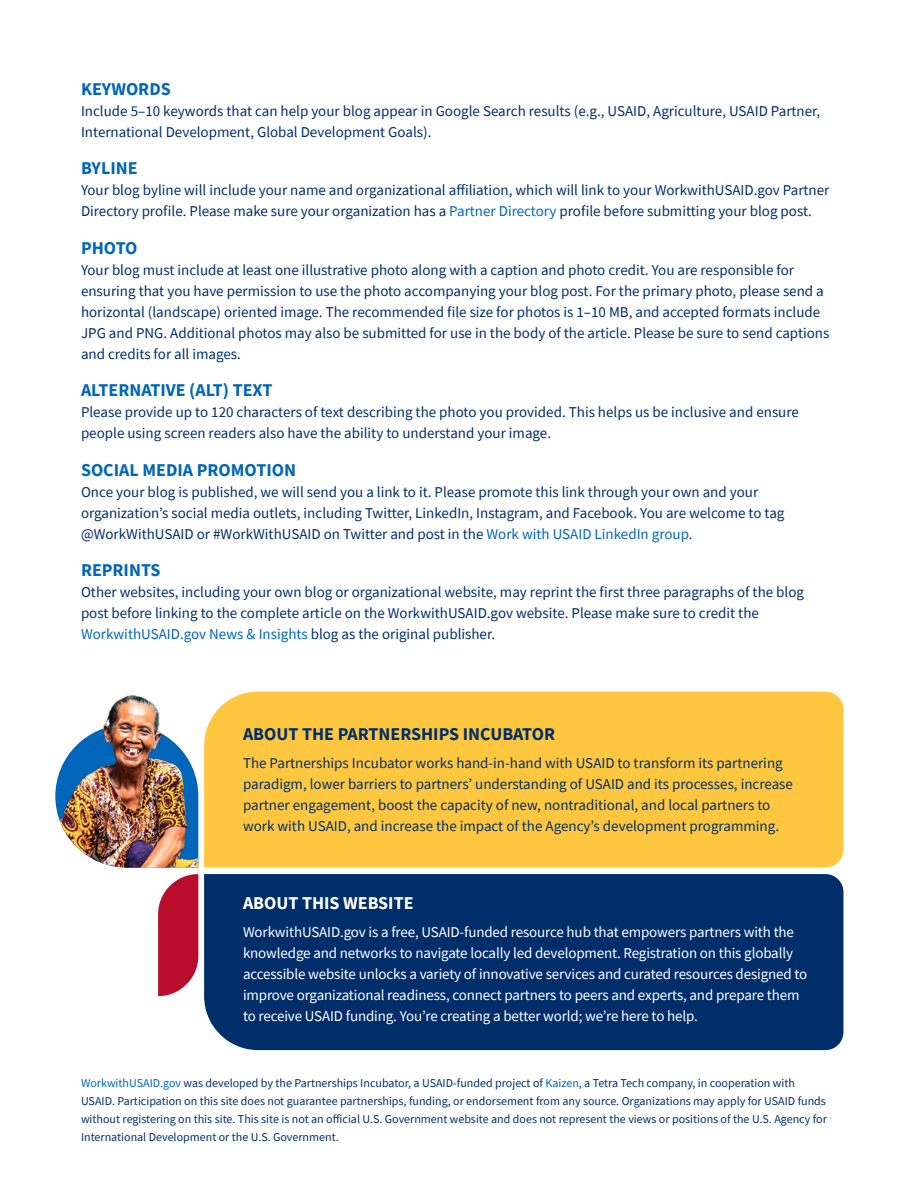
<style>
.page{position:relative;width:918px;height:1188px;background:#fff}
.page>*{position:absolute;margin:0;border:0;box-sizing:border-box;transform-origin:0 0}
.Header2{font:700 18px "Source Sans Pro";color:#0066ba}
.Header3{font:700 18px "Source Sans Pro";color:#002e6b}
.Header3-2{font:700 18px "Source Sans Pro";color:#fff}
.Paragraph{font:15px/21px "Source Sans Pro";color:#002e6b}
.Paragraph-within-text-box{font:15px/21px "Source Sans Pro";letter-spacing:-.01em;color:#fff}
.Paragraph-within-text-box-2{font:15px/21px "Source Sans Pro";color:#002e6b}
.Disclaimer{font:12px/18px "Source Sans Pro";color:#002e6b}
.s1{color:#0066ba}
</style>
<div class="page">
<img style="left:55px;top:694px;width:143px;height:174px">
<div style="left:204px;top:692px;width:639px;height:176px;background:#ffc740"></div>
<svg style="left:158px;top:874px;width:40px;height:122px;background:#c32f4b"></svg>
<div style="left:204px;top:874px;width:639px;height:176px;background:#002e6b"></div>
<h2 class="Header2" style="left:81px;top:76px;width:91px">KEYWORDS</h2>
<p class="Paragraph" style="left:81px;top:100px;width:741px">Include 5–10 keywords that can help your blog appear in Google Search results (e.g., USAID, Agriculture, USAID Partner,<br>International Development, Global Development Goals).</p>
<h2 class="Header2" style="left:81px;top:156px;width:58px">BYLINE</h2>
<p class="Paragraph" style="left:81px;top:179px;width:750px">Your blog byline will include your name and organizational affiliation, which will link to your WorkwithUSAID.gov Partner<br>Directory profile. Please make sure your organization has a <span class="s1">Partner Directory</span> profile before submitting your blog post.</p>
<h2 class="Header2" style="left:81px;top:235px;width:58px">PHOTO</h2>
<p class="Paragraph" style="left:81px;top:259px;width:750px">Your blog must include at least one illustrative photo along with a caption and photo credit. You are responsible for ensuring that you have permission to use the photo accompanying your blog post. For the primary photo, please send a horizontal (landscape) oriented image. The recommended file size for photos is 1–10 MB, and accepted formats include JPG and PNG. Additional photos may also be submitted for use in the body of the article. Please be sure to send captions and credits for all images.</p>
<h2 class="Header2" style="left:81px;top:378px;width:193px">ALTERNATIVE (ALT) TEXT</h2>
<p class="Paragraph" style="left:81px;top:401px;width:719px">Please provide up to 120 characters of text describing the photo you provided. This helps us be inclusive and ensure people using screen readers also have the ability to understand your image.</p>
<h2 class="Header2" style="left:81px;top:457px;width:217px">SOCIAL MEDIA PROMOTION</h2>
<p class="Paragraph" style="left:81px;top:481px;width:705px">Once your blog is published, we will send you a link to it. Please promote this link through your own and your organization’s social media outlets, including Twitter, LinkedIn, Instagram, and Facebook. You are welcome to tag @WorkWithUSAID or #WorkWithUSAID on Twitter and post in the <span class="s1">Work with USAID LinkedIn group</span>.</p>
<h2 class="Header2" style="left:81px;top:558px;width:81px">REPRINTS</h2>
<p class="Paragraph" style="left:81px;top:581px;width:725px">Other websites, including your own blog or organizational website, may reprint the first three paragraphs of the blog post before linking to the complete article on the WorkwithUSAID.gov website. Please make sure to credit the<br><span class="s1">WorkwithUSAID.gov News &amp; Insights</span> blog as the original publisher.</p>
<h3 class="Header3" style="left:243px;top:722px;width:314px">ABOUT THE PARTNERSHIPS INCUBATOR</h3>
<p class="Paragraph-within-text-box-2" style="left:243px;top:752px;width:551px">The Partnerships Incubator works hand-in-hand with USAID to transform its partnering paradigm, lower barriers to partners’ understanding of USAID and its processes, increase partner engagement, boost the capacity of new, nontraditional, and local partners to work with USAID, and increase the impact of the Agency’s development programming.</p>
<h3 class="Header3-2" style="left:243px;top:891px;width:172px">ABOUT THIS WEBSITE</h3>
<p class="Paragraph-within-text-box" style="left:243px;top:922px;width:566px">WorkwithUSAID.gov is a free, USAID-funded resource hub that empowers partners with the knowledge and networks to navigate locally led development. Registration on this globally accessible website unlocks a variety of innovative services and curated resources designed to improve organizational readiness, connect partners to peers and experts, and prepare them to receive USAID funding. You’re creating a better world; we’re here to help.</p>
<p class="Disclaimer" style="left:81px;top:1074px;width:747px"><span class="s1">WorkwithUSAID.gov</span> was developed by the Partnerships Incubator, a USAID-funded project of <span class="s1">Kaizen</span>, a Tetra Tech company, in cooperation with USAID. Participation on this site does not guarantee partnerships, funding, or endorsement from any source. Organizations may apply for USAID funds without registering on this site. This site is not an official U.S. Government website and does not represent the views or positions of the U.S. Agency for International Development or the U.S. Government.</p>
</div>
